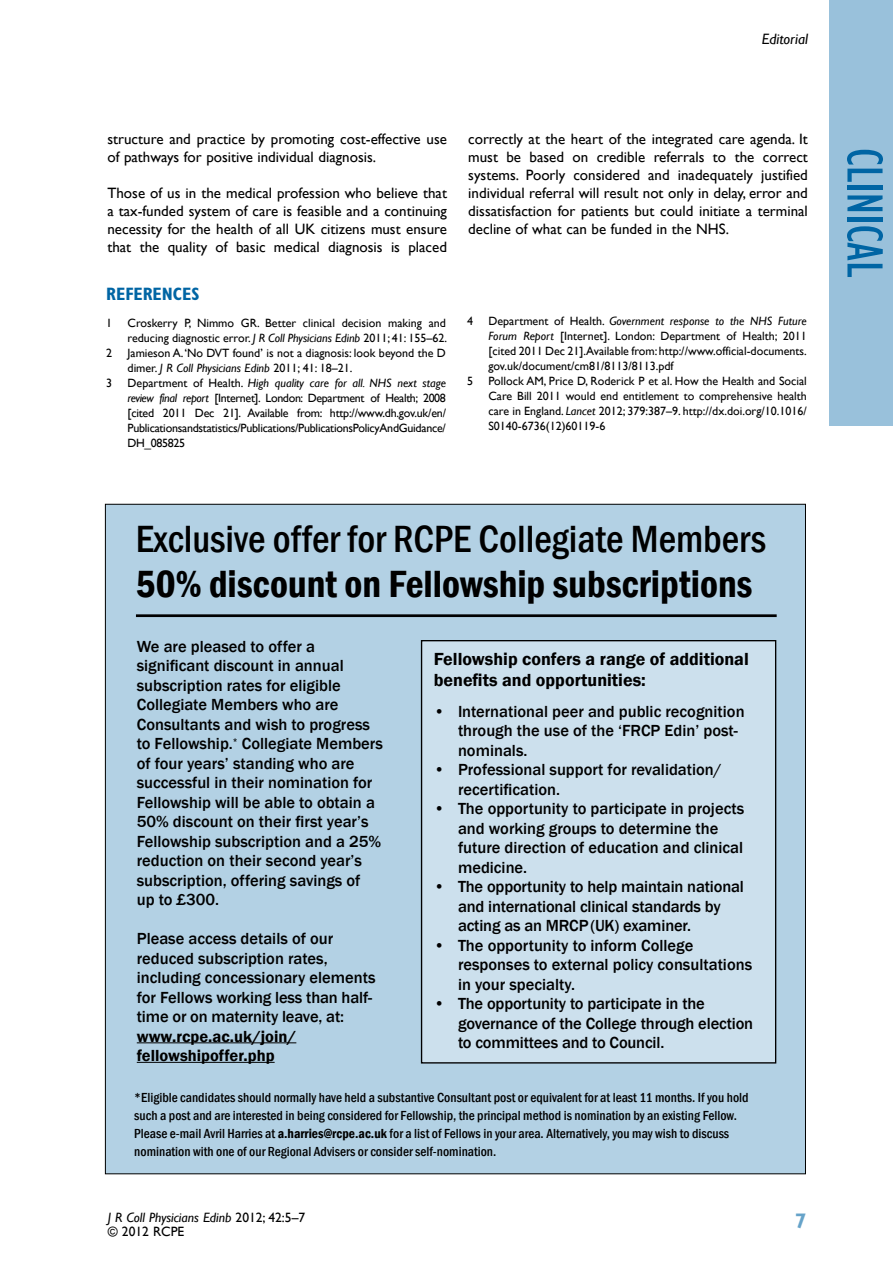
<style>
.page{position:relative;width:893px;height:1263px;background:#fff}
.page>*{position:absolute;margin:0;border:0;box-sizing:border-box;transform-origin:0 0}
.t1{font:condensed 52.5px "Gill Sans";color:#0065a4}
.t2{font:500 condensed 39px "Franklin Gothic";color:#000}
.t3{font:600 condensed 39px "Franklin Gothic";color:#000}
.t4{font:700 21px "Gill Sans";color:#66a3c9}
.t5{font:600 18px/21px "Franklin Gothic";color:#000}
.t6{font:700 condensed 18px "Gill Sans";color:#0065a4}
.t7{font:500 16.5px/19.5px "Franklin Gothic";color:#000}
.t8{font:600 16.5px/19.5px "Franklin Gothic";color:#000}
.t9{font:15px/18px "Gill Sans";color:#000;text-align:justify}
.t10{font:italic 15px "Gill Sans";color:#000}
.t11{font:500 condensed 13.5px/18px "Franklin Gothic";color:#000}
.t12{font:italic 13.5px/14px "Gill Sans";color:#000}
.t13{font:12px/15px "Gill Sans";color:#000;text-align:justify}
.s1{font-style:italic}
.s2{font-weight:600}
.s3{font-style:normal}
</style>
<div class="page">
<div style="left:829px;top:0;width:64px;height:425px;background:#99c1db"></div>
<div style="left:105px;top:504px;width:700px;height:670px;background:#b3d1e4"></div>
<hr style="left:137px;top:1042px;width:159px;height:1px;background:#000">
<hr style="left:137px;top:1062px;width:138px;height:1px;background:#000">
<hr style="left:136px;top:614px;width:641px;height:3px;background:#000">
<div style="left:422px;top:641px;width:354px;height:422px;background:#cce0ed"></div>
<div style="left:421px;top:640px;width:355px;height:423px;border:1px solid #000"></div>
<p class="t10" style="left:762px;top:31px;width:48px">Editorial</p>
<p class="t9" style="left:107px;top:130px;width:341px">structure and practice by promoting cost-effective use</p>
<p class="t9" style="left:107px;top:148px;width:270px">of pathways for positive individual diagnosis.</p>
<p class="t9" style="left:107px;top:184px;width:341px">Those of us in the medical profession who believe that a tax-funded system of care is feasible and a continuing necessity for the health of all UK citizens must ensure that the quality of basic medical diagnosis is placed</p>
<p class="t6" style="left:106px;top:283px;width:85px">REFERENCES</p>
<p class="t13" style="left:106px;top:315px;width:7px">1</p>
<p class="t13" style="left:128px;top:315px;width:321px">Croskerry P, Nimmo GR. Better clinical decision making and reducing diagnostic error. <span class="s1">J R Coll Physicians Edinb</span> 2011; 41: 155–62.</p>
<p class="t13" style="left:106px;top:345px;width:7px">2</p>
<p class="t13" style="left:128px;top:345px;width:320px">Jamieson A. ‘No DVT found’ is not a diagnosis: look beyond the D dimer. <span class="s1">J R Coll Physicians Edinb</span> 2011; 41: 18–21.</p>
<p class="t13" style="left:106px;top:375px;width:7px">3</p>
<p class="t13" style="left:128px;top:375px;width:320px">Department of Health. <span class="s1">High quality care for all. NHS next stage review final report</span> [Internet]. London: Department of Health; 2008 [cited 2011 Dec 21]. Available from: http://www.dh.gov.uk/en/ Publicationsandstatistics/Publications/PublicationsPolicyAndGuidance/ DH_085825</p>
<p class="t9" style="left:468px;top:130px;width:341px">correctly at the heart of the integrated care agenda. It must be based on credible referrals to the correct systems. Poorly considered and inadequately justified individual referral will result not only in delay, error and dissatisfaction for patients but could initiate a terminal decline of what can be funded in the NHS.</p>
<p class="t13" style="left:467px;top:313px;width:7px">4</p>
<p class="t13" style="left:488px;top:313px;width:320px">Department of Health. <span class="s1">Government response to the NHS Future Forum Report</span> [Internet]. London: Department of Health; 2011 [cited 2011 Dec 21].Available from: http://www.official-documents. gov.uk/document/cm81/8113/8113.pdf</p>
<p class="t13" style="left:467px;top:373px;width:7px">5</p>
<p class="t13" style="left:488px;top:373px;width:320px">Pollock AM, Price D, Roderick P et al. How the Health and Social Care Bill 2011 would end entitlement to comprehensive health care in England. <span class="s1">Lancet</span> 2012; 379:387–9. http://dx.doi.org/10.1016/ S0140-6736(12)60119-6</p>
<h2 class="t2" style="left:136px;top:514px;width:631px">Exclusive offer for RCPE Collegiate Members</h2>
<h2 class="t3" style="left:136px;top:558px;width:618px">50% discount on Fellowship subscriptions</h2>
<p class="t7" style="left:137px;top:636px;width:248px">We are pleased to offer a significant discount in annual subscription rates for eligible<br>Collegiate Members who are<br>Consultants and wish to progress to Fellowship.<sup>*</sup> Collegiate Members of four years’ standing who are successful in their nomination for<br>Fellowship will be able to obtain a<br>50% discount on their first year’s<br>Fellowship subscription and a 25% reduction on their second year’s subscription, offering savings of<br>up to £300.</p>
<p class="t7" style="left:137px;top:929px;width:240px">Please access details of our reduced subscription rates, including concessionary elements for Fellows working less than half&shy;time or on maternity leave, at:</p>
<p class="t8" style="left:137px;top:1026px;width:161px">www.rcpe.ac.uk/join/ fellowshipoffer.php</p>
<p class="t11" style="left:134px;top:1089px;width:616px">*Eligible candidates should normally have held a substantive Consultant post or equivalent for at least 11 months. If you hold such a post and are interested in being considered for Fellowship, the principal method is nomination by an existing Fellow.<br>Please e-mail Avril Harries at <span class="s2">a.harries@rcpe.ac.uk</span> for a list of Fellows in your area. Alternatively, you may wish to discuss nomination with one of our Regional Advisers or consider self-nomination.</p>
<p class="t5" style="left:434px;top:649px;width:317px">Fellowship confers a range of additional benefits and opportunities:</p>
<p class="t7" style="left:458px;top:702px;width:288px;text-indent:-24px">• International peer and public recognition through the use of the ‘FRCP Edin’ post&shy;nominals.</p>
<p class="t7" style="left:458px;top:760px;width:265px;text-indent:-24px">• Professional support for revalidation/ recertification.</p>
<p class="t7" style="left:458px;top:799px;width:288px;text-indent:-24px">• The opportunity to participate in projects and working groups to determine the future direction of education and clinical medicine.</p>
<p class="t7" style="left:458px;top:877px;width:287px;text-indent:-24px">• The opportunity to help maintain national and international clinical standards by acting as an MRCP(UK) examiner.</p>
<p class="t7" style="left:458px;top:936px;width:296px;text-indent:-24px">• The opportunity to inform College responses to external policy consultations in your specialty.</p>
<p class="t7" style="left:458px;top:994px;width:297px;text-indent:-24px">• The opportunity to participate in the governance of the College through election to committees and to Council.</p>
<p class="t12" style="left:108px;top:1211px;width:199px">J R Coll Physicians Edinb <span class="s3">2012; 42:5–7 © 2012 RCPE</span></p>
<p class="t4" style="left:795px;top:1208px;width:13px">7</p>
<h1 class="t1" style="left:896px;top:148px;width:131px;rotate:90deg">clinical</h1>
</div>
